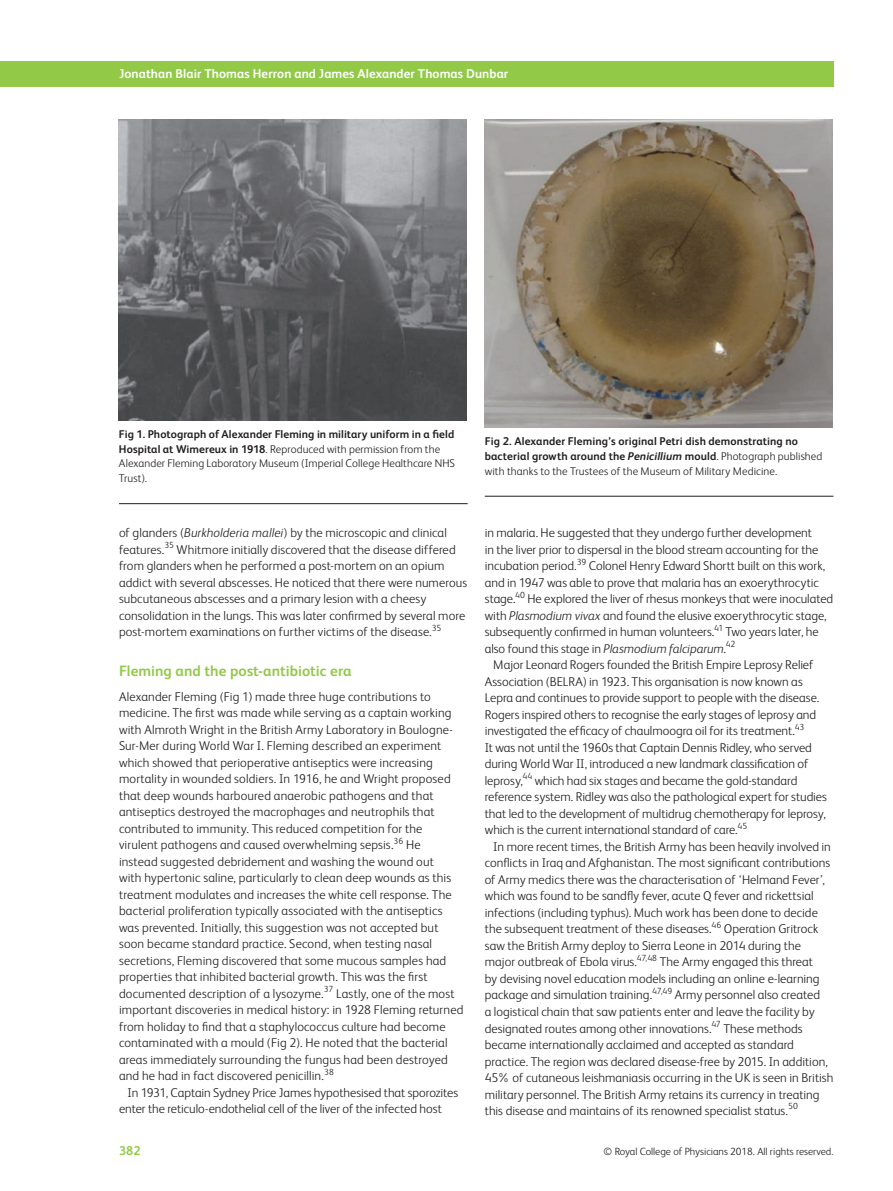
<style>
.page{position:relative;width:893px;height:1191px;background:#fff}
.page>*{position:absolute;margin:0;border:0;box-sizing:border-box;transform-origin:0 0}
.t1{font:700 15px "FS Albert";color:#92c947}
.t2{font:300 12.75px/16.5px "FS Albert";color:#231f20}
.t3{font:700 12.75px "FS Albert";letter-spacing:.01em;color:#fff}
.t4{font:700 12.75px "FS Albert";color:#92c947}
.t5{font:300 11.25px/14.7px "FS Albert";letter-spacing:.005em;color:#231f20}
.t6{font:700 11.25px/14.7px "FS Albert";letter-spacing:.01em;color:#231f20}
.t7{font:300 10.5px "FS Albert";color:#231f20}
.s1{font-weight:700}
.s2{font-style:italic}
.s3{font-weight:300}
</style>
<div class="page">
<div style="left:0;top:62px;width:833px;height:25px;background:#92c947"></div>
<hr style="left:485px;top:496px;width:348px;height:1px;background:#231f20">
<img style="left:485px;top:120px;width:347px;height:308px">
<hr style="left:119px;top:503px;width:349px;height:1px;background:#231f20">
<img style="left:119px;top:119px;width:347px;height:301px">
<p class="t3" style="left:119px;top:68px;width:391px">Jonathan Blair Thomas Herron and James Alexander Thomas Dunbar</p>
<p class="t5" style="left:119px;top:428px;width:338px"><span class="s1">Fig 1. Photograph of Alexander Fleming in military uniform in a field Hospital at Wimereux in 1918</span>. Reproduced with permission from the Alexander Fleming Laboratory Museum (Imperial College Healthcare NHS Trust).</p>
<p class="t2" style="left:119px;top:526px;width:350px">of glanders ( <span class="s2">Burkholderia mallei</span> ) by the microscopic and clinical features. <sup>35</sup> Whitmore initially discovered that the disease differed from glanders when he performed a post-mortem on an opium addict with several abscesses. He noticed that there were numerous subcutaneous abscesses and a primary lesion with a cheesy consolidation in the lungs. This was later confirmed by several more post-mortem examinations on further victims of the disease. <sup>35</sup></p>
<p class="t1" style="left:119px;top:664px;width:234px">Fleming and the post-antibiotic era</p>
<p class="t2" style="left:119px;top:689px;width:346px">Alexander Fleming (Fig 1 ) made three huge contributions to medicine. The first was made while serving as a captain working with Almroth Wright in the British Army Laboratory in Boulogne-Sur-Mer during World War I. Fleming described an experiment which showed that perioperative antiseptics were increasing mortality in wounded soldiers. In 1916, he and Wright proposed that deep wounds harboured anaerobic pathogens and that antiseptics destroyed the macrophages and neutrophils that contributed to immunity. This reduced competition for the virulent pathogens and caused overwhelming sepsis. <sup>36</sup> He<br>instead suggested debridement and washing the wound out<br>with hypertonic saline, particularly to clean deep wounds as this treatment modulates and increases the white cell response. The bacterial proliferation typically associated with the antiseptics was prevented. Initially, this suggestion was not accepted but soon became standard practice. Second, when testing nasal secretions, Fleming discovered that some mucous samples had properties that inhibited bacterial growth. This was the first documented description of a lysozyme. <sup>37</sup> Lastly, one of the most important discoveries in medical history: in 1928 Fleming returned from holiday to find that a staphylococcus culture had become contaminated with a mould (Fig 2 ). He noted that the bacterial areas immediately surrounding the fungus had been destroyed and he had in fact discovered penicillin. <sup>38</sup></p>
<p class="t2" style="left:119px;top:1085px;width:341px;text-indent:9px">In 1931, Captain Sydney Price James hypothesised that sporozites enter the reticulo-endothelial cell of the liver of the infected host</p>
<p class="t6" style="left:485px;top:435px;width:339px">Fig 2. Alexander Fleming’s original Petri dish demonstrating no bacterial growth around the <span class="s2">Penicillium</span> mould<span class="s3">. Photograph published with thanks to the Trustees of the Museum of Military Medicine.</span></p>
<p class="t2" style="left:485px;top:526px;width:329px">in malaria. He suggested that they undergo further development</p>
<p class="t2" style="left:485px;top:542px;width:335px">in the liver prior to dispersal in the blood stream accounting for the</p>
<p class="t2" style="left:485px;top:559px;width:342px">incubation period. <sup>39</sup> Colonel Henry Edward Shortt built on this work,</p>
<p class="t2" style="left:485px;top:575px;width:336px">and in 1947 was able to prove that malaria has an exoerythrocytic</p>
<p class="t2" style="left:485px;top:592px;width:350px">stage. <sup>40</sup> He explored the liver of rhesus monkeys that were inoculated</p>
<p class="t2" style="left:485px;top:608px;width:343px">with <span class="s2">Plasmodium vivax</span> and found the elusive exoerythrocytic stage,</p>
<p class="t2" style="left:485px;top:625px;width:335px">subsequently confirmed in human volunteers. <sup>41</sup> Two years later, he</p>
<p class="t2" style="left:485px;top:641px;width:252px">also found this stage in <span class="s2">Plasmodium falciparum</span> . <sup>42</sup></p>
<p class="t2" style="left:493px;top:658px;width:322px">Major Leonard Rogers founded the British Empire Leprosy Relief</p>
<p class="t2" style="left:485px;top:674px;width:320px">Association (BELRA) in 1923. This organisation is now known as</p>
<p class="t2" style="left:485px;top:691px;width:336px">Lepra and continues to provide support to people with the disease.</p>
<p class="t2" style="left:485px;top:707px;width:333px">Rogers inspired others to recognise the early stages of leprosy and</p>
<p class="t2" style="left:485px;top:724px;width:321px">investigated the efficacy of chaulmoogra oil for its treatment. <sup>43</sup></p>
<p class="t2" style="left:485px;top:740px;width:329px">It was not until the 1960s that Captain Dennis Ridley, who served</p>
<p class="t2" style="left:485px;top:757px;width:325px">during World War II, introduced a new landmark classification of</p>
<p class="t2" style="left:485px;top:773px;width:314px">leprosy, <sup>44</sup> which had six stages and became the gold-standard</p>
<p class="t2" style="left:485px;top:790px;width:344px">reference system. Ridley was also the pathological expert for studies</p>
<p class="t2" style="left:485px;top:806px;width:342px">that led to the development of multidrug chemotherapy for leprosy,</p>
<p class="t2" style="left:485px;top:823px;width:264px">which is the current international standard of care. <sup>45</sup></p>
<p class="t2" style="left:493px;top:839px;width:339px">In more recent times, the British Army has been heavily involved in</p>
<p class="t2" style="left:485px;top:856px;width:347px">conflicts in Iraq and Afghanistan. The most significant contributions</p>
<p class="t2" style="left:485px;top:872px;width:341px">of Army medics there was the characterisation of ‘Helmand Fever’,</p>
<p class="t2" style="left:485px;top:889px;width:330px">which was found to be sandfly fever, acute Q fever and rickettsial</p>
<p class="t2" style="left:485px;top:905px;width:335px">infections (including typhus). Much work has been done to decide</p>
<p class="t2" style="left:485px;top:922px;width:335px">the subsequent treatment of these diseases. <sup>46</sup> Operation Gritrock</p>
<p class="t2" style="left:485px;top:938px;width:318px">saw the British Army deploy to Sierra Leone in 2014 during the</p>
<p class="t2" style="left:485px;top:955px;width:330px">major outbreak of Ebola virus. <sup>47,48</sup> The Army engaged this threat</p>
<p class="t2" style="left:485px;top:971px;width:336px">by devising novel education models including an online e-learning</p>
<p class="t2" style="left:485px;top:988px;width:337px">package and simulation training. <sup>47,49</sup> Army personnel also created</p>
<p class="t2" style="left:485px;top:1004px;width:331px">a logistical chain that saw patients enter and leave the facility by</p>
<p class="t2" style="left:485px;top:1021px;width:319px">designated routes among other innovations. <sup>47</sup> These methods</p>
<p class="t2" style="left:485px;top:1037px;width:311px">became internationally acclaimed and accepted as standard</p>
<p class="t2" style="left:485px;top:1054px;width:345px">practice. The region was declared disease-free by 2015. In addition,</p>
<p class="t2" style="left:485px;top:1070px;width:350px">45% of cutaneous leishmaniasis occurring in the UK is seen in British</p>
<p class="t2" style="left:485px;top:1087px;width:336px">military personnel. The British Army retains its currency in treating</p>
<p class="t2" style="left:485px;top:1103px;width:315px">this disease and maintains of its renowned specialist status. <sup>50</sup></p>
<p class="t4" style="left:119px;top:1145px;width:23px">382</p>
<p class="t7" style="left:604px;top:1147px;width:231px">© Royal College of Physicians 2018. All rights reserved.</p>
</div>
